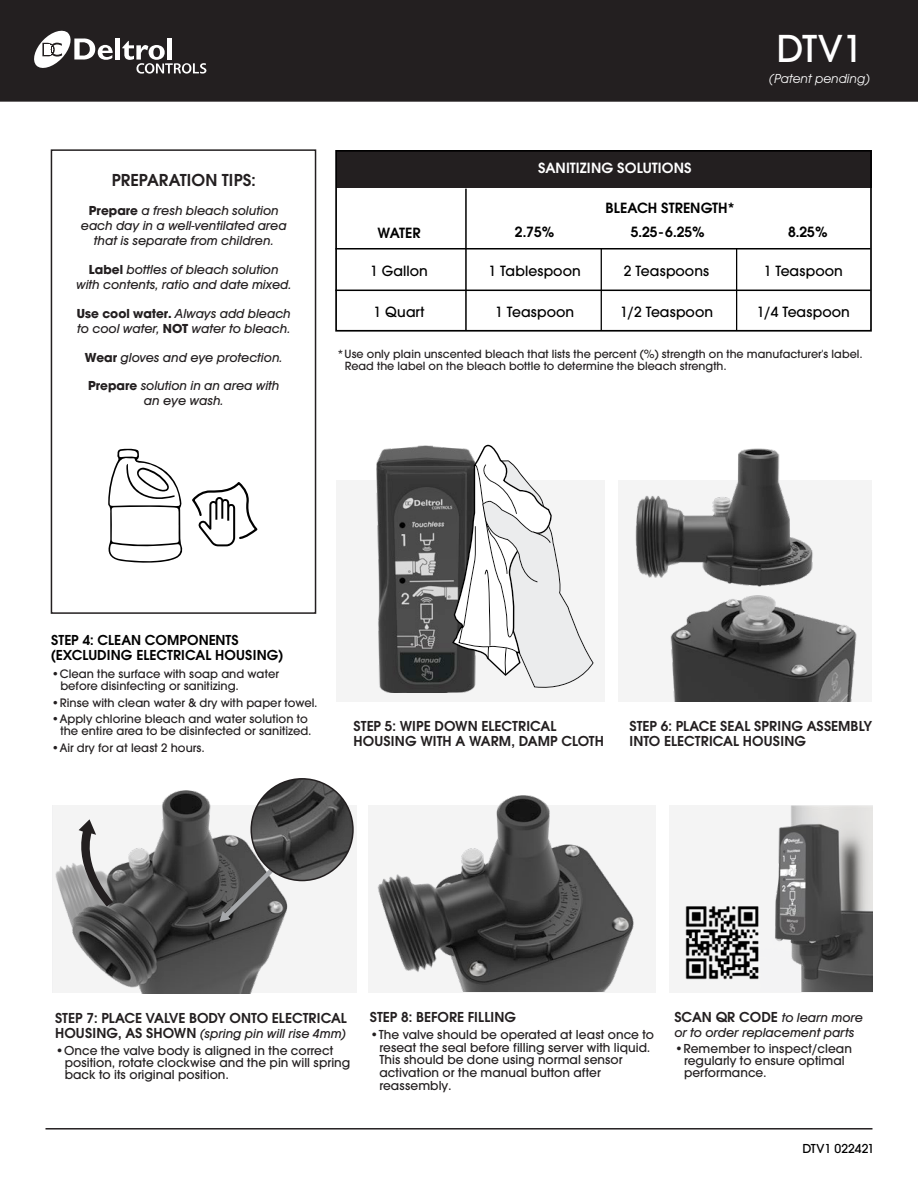
<style>
.page{position:relative;width:918px;height:1188px;background:#fff}
.page>*{position:absolute;margin:0;border:0;box-sizing:border-box;transform-origin:0 0}
.t1{font:500 40.5px "Avalon";color:#fff}
.t2{font:600 18px "Avalon";color:#231f20}
.t3{font:500 15.45px "Avalon";color:#000}
.t4{font:600 15.45px "Avalon";color:#000}
.t5{font:600 15.45px "Avalon";color:#fff}
.t6{font:600 15px/15.1px "Avalon";color:#231f20}
.t7{font:600 15px/15px "Avalon";color:#000}
.t8{font:italic 500 13.5px/15.1px "Avalon";color:#231f20}
.t9{font:500 13.5px/12px "Avalon";color:#231f20}
.t10{font:italic 13.5px "Avalon";color:#fff}
.t11{font:500 13.5px "Avalon";color:#000}
.t12{font:500 12.75px/12px "Avalon";color:#231f20}
.t13{font:500 12.3px/12.3px "Avalon";color:#231f20}
.s1{font-weight:700;font-style:normal}
.s2{font-weight:600;font-style:normal;font-size:15px}
.s3{font-weight:400}
</style>
<div class="page">
<div style="left:0;top:0;width:918px;height:102px;background:#231f20"></div>
<hr style="left:116px;top:39px;width:4px;height:21px;background:#fff">
<hr style="left:168px;top:39px;width:4px;height:21px;background:#fff">
<svg style="left:122px;top:41px;width:84px;height:33px"></svg>
<svg style="left:34px;top:30px;width:79px;height:38px"></svg>
<hr style="left:46px;top:1128px;width:826px;height:2px;background:#231f20">
<div style="left:51px;top:149px;width:265px;height:465px;background:#fff;border:2px solid #231f20"></div>
<div style="left:336px;top:150px;width:536px;height:37px;background:#231f20"></div>
<div style="left:335px;top:150px;width:537px;height:182px;border:2px solid #000"></div>
<hr style="left:335px;top:248px;width:536px;height:2px;background:#000">
<hr style="left:335px;top:290px;width:536px;height:1px;background:#000">
<hr style="left:465px;top:189px;width:2px;height:141px;background:#000">
<hr style="left:601px;top:249px;width:1px;height:81px;background:#000">
<hr style="left:736px;top:249px;width:1px;height:81px;background:#000">
<svg style="left:336px;top:444px;width:536px;height:258px"></svg>
<svg style="left:53px;top:778px;width:820px;height:216px"></svg>
<svg style="left:73px;top:819px;width:40px;height:88px"></svg>
<svg style="left:219px;top:860px;width:62px;height:62px;background:#616162"></svg>
<img style="left:251px;top:779px;width:102px;height:102px;border-radius:51px">
<div style="left:250px;top:778px;width:104px;height:103px;border:2px solid #231f20;border-radius:50%"></div>
<img style="left:682px;top:902px;width:80px;height:81px">
<svg style="left:108px;top:448px;width:75px;height:115px"></svg>
<svg style="left:192px;top:482px;width:66px;height:64px"></svg>
<h2 class="t2" style="left:112px;top:170px;width:146px">PREPARATION TIPS:</h2>
<p class="t8" style="left:81px;top:203px;width:207px;text-align:center"><span class="s1">Prepare</span> a fresh bleach solution each day in a well-ventilated area that is separate from children.</p>
<p class="t8" style="left:76px;top:262px;width:217px;text-align:center"><span class="s1">Label</span> bottles of bleach solution with contents, ratio and date mixed.</p>
<p class="t8" style="left:77px;top:306px;width:216px"><span class="s1">Use cool water.</span> Always add bleach to cool water, <span class="s1">NOT</span> water to bleach.</p>
<p class="t8" style="left:85px;top:343px;width:199px;line-height:28.7px"><span class="s1">Wear</span> gloves and eye protection.<br><span class="s1">Prepare</span> solution in an area with</p>
<p class="t8" style="left:144px;top:393px;width:81px">an eye wash.</p>
<p class="t4" style="left:377px;top:224px;width:45px">WATER</p>
<p class="t3" style="left:370px;top:262px;width:59px">1 Gallon</p>
<p class="t3" style="left:374px;top:302px;width:52px">1 Quart</p>
<h1 class="t1" style="left:776px;top:25px;width:88px">DTV1</h1>
<p class="t10" style="left:769px;top:71px;width:102px">(Patent pending)</p>
<p class="t5" style="left:538px;top:159px;width:155px">SANITIZING SOLUTIONS</p>
<p class="t4" style="left:605px;top:199px;width:131px">BLEACH STRENGTH*</p>
<p class="t4" style="left:515px;top:222px;width:41px">2.75%</p>
<p class="t4" style="left:631px;top:222px;width:75px">5.25- 6.25%</p>
<p class="t3" style="left:489px;top:262px;width:94px">1 Tablespoon</p>
<p class="t3" style="left:495px;top:302px;width:81px">1 Teaspoon</p>
<p class="t3" style="left:624px;top:262px;width:87px">2 Teaspoons</p>
<p class="t3" style="left:620px;top:302px;width:95px">1/2 Teaspoon</p>
<p class="t4" style="left:788px;top:222px;width:41px">8.25%</p>
<p class="t3" style="left:764px;top:262px;width:81px">1 Teaspoon</p>
<p class="t3" style="left:757px;top:302px;width:95px">1/4 Teaspoon</p>
<p class="t13" style="left:345px;top:348px;width:519px;text-indent:-7px">*Use only plain unscented bleach that lists the percent (%) strength on the manufacturer's label.<br>Read the label on the bleach bottle to determine the bleach strength.</p>
<p class="t7" style="left:51px;top:633px;width:233px">STEP 4: CLEAN COMPONENTS (EXCLUDING ELECTRICAL HOUSING)</p>
<p class="t12" style="left:60px;top:668px;width:220px;text-indent:-9px">•Clean the surface with soap and water before disinfecting or sanitizing.</p>
<p class="t12" style="left:51px;top:697px;width:268px">•Rinse with clean water &amp; dry with paper towel.</p>
<p class="t12" style="left:51px;top:713px;width:261px;text-align:right">•Apply chlorine bleach and water solution to the entire area to be disinfected or sanitized.</p>
<p class="t12" style="left:51px;top:742px;width:155px">•Air dry for at least 2 hours.</p>
<p class="t6" style="left:354px;top:719px;width:252px">STEP 5: WIPE DOWN ELECTRICAL<br>HOUSING WITH A WARM, DAMP CLOTH</p>
<p class="t6" style="left:629px;top:719px;width:244px">STEP 6: PLACE SEAL SPRING ASSEMBLY<br>INTO ELECTRICAL HOUSING</p>
<p class="t6" style="left:55px;top:1010px;width:294px">STEP 7: PLACE VALVE BODY ONTO ELECTRICAL</p>
<p class="t8" style="left:55px;top:1026px;width:292px"><span class="s2">HOUSING, AS SHOWN</span> (spring pin will rise 4mm)</p>
<p class="t9" style="left:65px;top:1044px;width:287px;text-indent:-10px">•Once the valve body is aligned in the correct position, rotate clockwise and the pin will spring back to its original position.</p>
<p class="t6" style="left:370px;top:1009px;width:148px">STEP 8: BEFORE FILLING</p>
<p class="t9" style="left:379px;top:1028px;width:276px;line-height:12.8px;text-indent:-10px"><span class="s3">•</span>The valve should be operated at least once to reseat the seal before filling server with liquid.<br>This should be done using normal sensor activation or the manual button after reassembly.</p>
<p class="t8" style="left:674px;top:1010px;width:190px"><span class="s2">SCAN QR CODE</span> to learn more or to order replacement parts</p>
<p class="t9" style="left:684px;top:1043px;width:169px;text-indent:-10px"><span class="s3">•</span>Remember to inspect/clean regularly to ensure optimal performance.</p>
<p class="t11" style="left:802px;top:1141px;width:74px">DTV1 022421</p>
</div>
